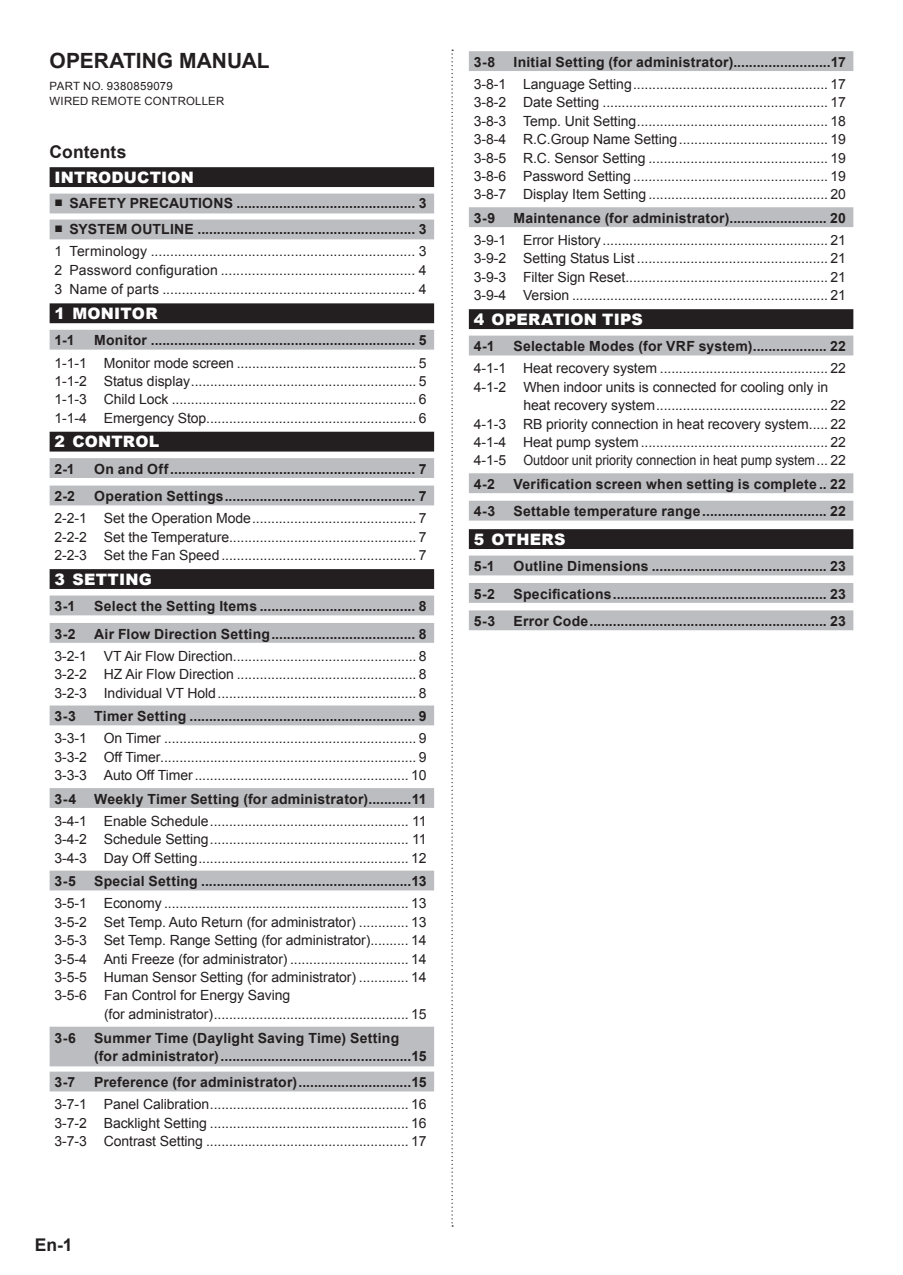
<style>
.page{position:relative;width:903px;height:1275px;background:#fff}
.page>*{position:absolute;margin:0;border:0;box-sizing:border-box;transform-origin:0 0}
.t1{font:700 21px "Arial";color:#231f20}
.t2{font:700 17.5px "Arial";letter-spacing:.005em;color:#231f20}
.t3{font:900 15.75px "Arial";letter-spacing:.01em;color:#fff}
.t4{font:14px/18.4px "Arial";letter-spacing:-.005em;color:#231f20;text-align:justify}
.t5{font:700 14px/17.5px "Arial";letter-spacing:.015em;color:#231f20}
.t6{font:11.38px/14.7px "Arial";letter-spacing:.02em;color:#231f20}
</style>
<div class="page">
<svg style="left:451px;top:50px;width:2px;height:1177px"></svg>
<div style="left:469px;top:51px;width:384px;height:20px;background:#bcbdc0"></div>
<div style="left:469px;top:207px;width:384px;height:20px;background:#bcbdc0"></div>
<div style="left:469px;top:309px;width:384px;height:20px;background:#231f20"></div>
<div style="left:469px;top:336px;width:384px;height:19px;background:#bcbdc0"></div>
<div style="left:469px;top:473px;width:384px;height:20px;background:#bcbdc0"></div>
<div style="left:469px;top:501px;width:384px;height:20px;background:#bcbdc0"></div>
<div style="left:469px;top:529px;width:384px;height:20px;background:#231f20"></div>
<div style="left:469px;top:556px;width:384px;height:19px;background:#bcbdc0"></div>
<div style="left:469px;top:583px;width:384px;height:20px;background:#bcbdc0"></div>
<div style="left:469px;top:610px;width:384px;height:20px;background:#bcbdc0"></div>
<div style="left:50px;top:167px;width:384px;height:20px;background:#231f20"></div>
<div style="left:50px;top:194px;width:384px;height:19px;background:#bcbdc0"></div>
<div style="left:50px;top:220px;width:384px;height:19px;background:#bcbdc0"></div>
<div style="left:50px;top:303px;width:384px;height:20px;background:#231f20"></div>
<div style="left:50px;top:330px;width:384px;height:20px;background:#bcbdc0"></div>
<div style="left:50px;top:432px;width:384px;height:20px;background:#231f20"></div>
<div style="left:50px;top:458px;width:384px;height:20px;background:#bcbdc0"></div>
<div style="left:50px;top:486px;width:384px;height:19px;background:#bcbdc0"></div>
<div style="left:50px;top:569px;width:384px;height:20px;background:#231f20"></div>
<div style="left:50px;top:595px;width:384px;height:20px;background:#bcbdc0"></div>
<div style="left:50px;top:623px;width:384px;height:20px;background:#bcbdc0"></div>
<div style="left:50px;top:705px;width:384px;height:20px;background:#bcbdc0"></div>
<div style="left:50px;top:788px;width:384px;height:20px;background:#bcbdc0"></div>
<div style="left:50px;top:871px;width:384px;height:19px;background:#bcbdc0"></div>
<div style="left:50px;top:1027px;width:384px;height:39px;background:#bcbdc0"></div>
<div style="left:50px;top:1072px;width:384px;height:19px;background:#bcbdc0"></div>
<h1 class="t1" style="left:50px;top:46px;width:222px">OPERATING MANUAL</h1>
<p class="t6" style="left:50px;top:79px;width:176px">PART NO. 9380859079<br>WIRED REMOTE CONTROLLER</p>
<p class="t2" style="left:50px;top:140px;width:78px">Contents</p>
<p class="t3" style="left:55px;top:166px;width:141px">INTRODUCTION</p>
<p class="t5" style="left:55px;top:195px;width:374px">■ SAFETY PRECAUTIONS .............................................. 3</p>
<p class="t5" style="left:55px;top:221px;width:374px">■ SYSTEM OUTLINE ........................................................ 3</p>
<p class="t4" style="left:55px;top:242px;width:374px;line-height:18.9px">1 Terminology .................................................................... 3<br>2 Password configuration .................................................. 4<br>3 Name of parts ................................................................. 4</p>
<p class="t3" style="left:55px;top:302px;width:105px">1 MONITOR</p>
<p class="t5" style="left:55px;top:332px;width:21px">1-1</p>
<p class="t5" style="left:94px;top:332px;width:334px">Monitor .................................................................... 5</p>
<p class="t4" style="left:55px;top:354px;width:374px">1-1-1 Monitor mode screen ............................................... 5<br>1-1-2 Status display........................................................... 5<br>1-1-3 Child Lock ................................................................ 6<br>1-1-4 Emergency Stop....................................................... 6</p>
<p class="t3" style="left:55px;top:430px;width:106px">2 CONTROL</p>
<p class="t5" style="left:55px;top:461px;width:22px">2-1</p>
<p class="t5" style="left:94px;top:461px;width:334px">On and Off............................................................... 7</p>
<p class="t5" style="left:55px;top:488px;width:22px">2-2</p>
<p class="t5" style="left:94px;top:488px;width:334px">Operation Settings................................................. 7</p>
<p class="t4" style="left:55px;top:509px;width:374px">2-2-1 Set the Operation Mode........................................... 7<br>2-2-2 Set the Temperature................................................. 7<br>2-2-3 Set the Fan Speed ................................................... 7</p>
<p class="t3" style="left:55px;top:568px;width:99px">3 SETTING</p>
<p class="t5" style="left:55px;top:598px;width:22px">3-1</p>
<p class="t5" style="left:94px;top:598px;width:334px">Select the Setting Items ........................................ 8</p>
<p class="t5" style="left:55px;top:625px;width:22px">3-2</p>
<p class="t5" style="left:94px;top:625px;width:334px">Air Flow Direction Setting..................................... 8</p>
<p class="t4" style="left:55px;top:647px;width:374px">3-2-1 VT Air Flow Direction................................................ 8<br>3-2-2 HZ Air Flow Direction ............................................... 8<br>3-2-3 Individual VT Hold.................................................... 8</p>
<p class="t5" style="left:55px;top:708px;width:23px">3-3</p>
<p class="t5" style="left:94px;top:708px;width:334px">Timer Setting .......................................................... 9</p>
<p class="t4" style="left:54px;top:729px;width:374px">3-3-1 On Timer .................................................................. 9<br>3-3-2 Off Timer................................................................... 9<br>3-3-3 Auto Off Timer........................................................ 10</p>
<p class="t5" style="left:54px;top:790px;width:23px">3-4</p>
<p class="t5" style="left:94px;top:790px;width:334px">Weekly Timer Setting (for administrator)...........11</p>
<p class="t4" style="left:54px;top:812px;width:374px">3-4-1 Enable Schedule.................................................... 11<br>3-4-2 Schedule Setting.................................................... 11<br>3-4-3 Day Off Setting....................................................... 12</p>
<p class="t5" style="left:54px;top:873px;width:23px">3-5</p>
<p class="t5" style="left:94px;top:873px;width:334px">Special Setting ......................................................13</p>
<p class="t4" style="left:54px;top:894px;width:374px">3-5-1 Economy ................................................................ 13<br>3-5-2 Set Temp. Auto Return (for administrator) ............. 13<br>3-5-3 Set Temp. Range Setting (for administrator).......... 14<br>3-5-4 Anti Freeze (for administrator) ............................... 14<br>3-5-5 Human Sensor Setting (for administrator) ............. 14<br>3-5-6 Fan Control for Energy Saving</p>
<p class="t4" style="left:104px;top:1005px;width:324px">(for administrator)................................................... 15</p>
<p class="t5" style="left:54px;top:1030px;width:23px">3-6</p>
<p class="t5" style="left:94px;top:1030px;width:334px">Summer Time (Daylight Saving Time) Setting<br>(for administrator).................................................15</p>
<p class="t5" style="left:54px;top:1074px;width:22px">3-7</p>
<p class="t5" style="left:94px;top:1074px;width:334px">Preference (for administrator).............................15</p>
<p class="t4" style="left:54px;top:1095px;width:374px">3-7-1 Panel Calibration.................................................... 16<br>3-7-2 Backlight Setting .................................................... 16<br>3-7-3 Contrast Setting ..................................................... 17</p>
<p class="t2" style="left:35px;top:1233px;width:39px">En-1</p>
<p class="t5" style="left:474px;top:54px;width:23px">3-8</p>
<p class="t5" style="left:513px;top:54px;width:334px">Initial Setting (for administrator).........................17</p>
<p class="t4" style="left:474px;top:75px;width:374px">3-8-1 Language Setting................................................... 17<br>3-8-2 Date Setting ........................................................... 17<br>3-8-3 Temp. Unit Setting.................................................. 18<br>3-8-4 R.C.Group Name Setting....................................... 19<br>3-8-5 R.C. Sensor Setting ............................................... 19<br>3-8-6 Password Setting ................................................... 19<br>3-8-7 Display Item Setting ............................................... 20</p>
<p class="t5" style="left:474px;top:210px;width:23px">3-9</p>
<p class="t5" style="left:513px;top:210px;width:334px">Maintenance (for administrator)......................... 20</p>
<p class="t4" style="left:474px;top:231px;width:374px">3-9-1 Error History........................................................... 21<br>3-9-2 Setting Status List .................................................. 21<br>3-9-3 Filter Sign Reset..................................................... 21<br>3-9-4 Version ................................................................... 21</p>
<p class="t3" style="left:474px;top:308px;width:171px">4 OPERATION TIPS</p>
<p class="t5" style="left:474px;top:338px;width:22px">4-1</p>
<p class="t5" style="left:513px;top:338px;width:334px">Selectable Modes (for VRF system)................... 22</p>
<p class="t4" style="left:474px;top:359px;width:374px">4-1-1 Heat recovery system ............................................ 22<br>4-1-2 When indoor units is connected for cooling only in</p>
<p class="t4" style="left:474px;top:396px;width:374px;text-indent:50px">heat recovery system............................................. 22<br>4-1-3 RB priority connection in heat recovery system..... 22<br>4-1-4 Heat pump system ................................................. 22<br>4-1-5 Outdoor unit priority connection in heat pump system... 22</p>
<p class="t5" style="left:474px;top:476px;width:23px">4-2</p>
<p class="t5" style="left:513px;top:476px;width:334px">Verification screen when setting is complete.. 22</p>
<p class="t5" style="left:474px;top:503px;width:23px">4-3</p>
<p class="t5" style="left:513px;top:503px;width:334px">Settable temperature range................................ 22</p>
<p class="t3" style="left:474px;top:528px;width:93px">5 OTHERS</p>
<p class="t5" style="left:474px;top:558px;width:22px">5-1</p>
<p class="t5" style="left:513px;top:558px;width:334px">Outline Dimensions ............................................. 23</p>
<p class="t5" style="left:474px;top:585px;width:23px">5-2</p>
<p class="t5" style="left:513px;top:585px;width:334px">Specifications....................................................... 23</p>
<p class="t5" style="left:474px;top:613px;width:23px">5-3</p>
<p class="t5" style="left:513px;top:613px;width:334px">Error Code............................................................. 23</p>
</div>
